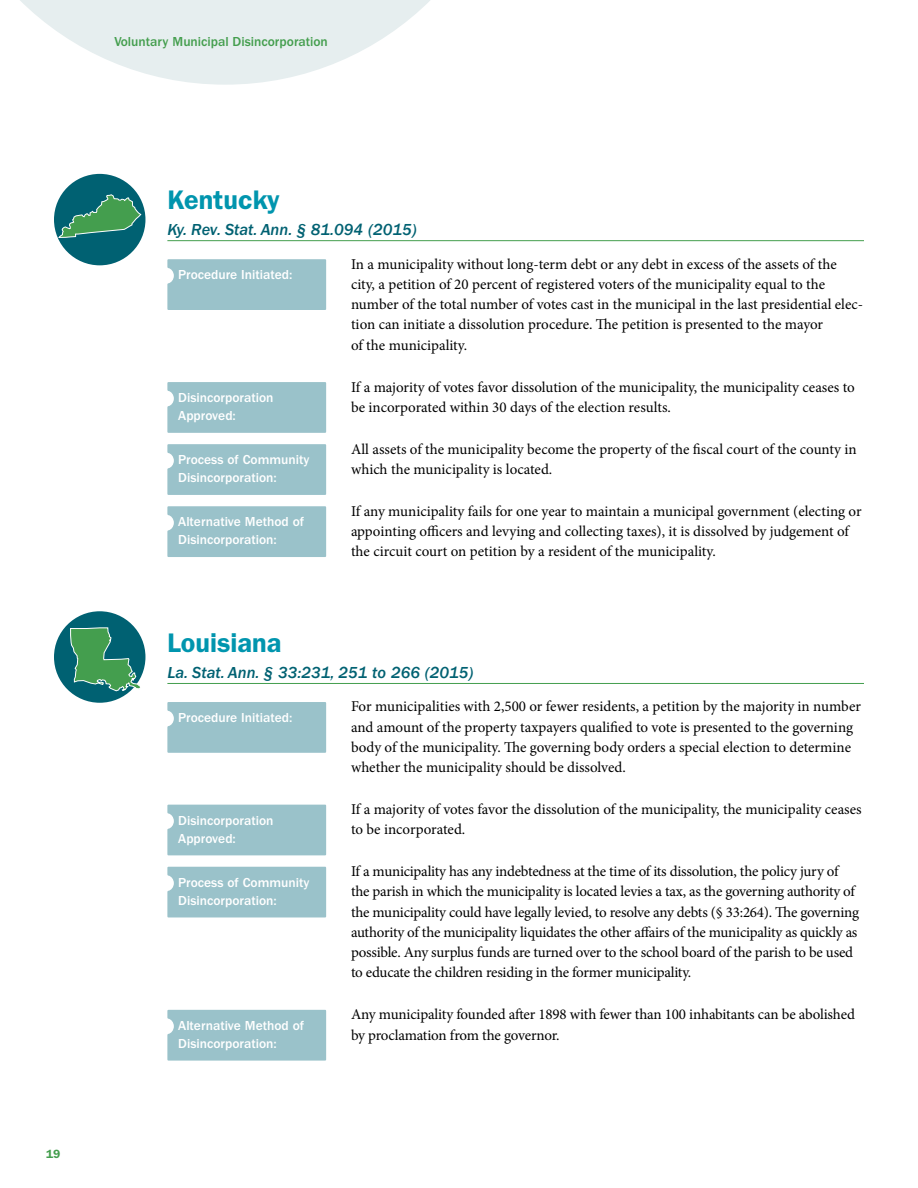
<style>
.page{position:relative;width:918px;height:1188px;background:#fff}
.page>*{position:absolute;margin:0;border:0;box-sizing:border-box;transform-origin:0 0}
.t1{font:600 27px "Franklin Gothic";color:#0095ae}
.t2{font:italic 500 16.5px "Franklin Gothic";color:#006172}
.t3{font:15px/20.2px "Minion Pro";letter-spacing:-.01em;color:#000}
.t4{font:500 13.5px/18px "ITC Franklin Gothic Std";color:#fff}
.t5{font:500 13.5px "ITC Franklin Gothic Std";color:#449e4e}
.t6{font:600 12px "Franklin Gothic";color:#449e4e}
</style>
<div class="page">
<svg style="left:20px;top:0;width:410px;height:85px;fill:#e6eeef"></svg>
<hr style="left:167px;top:240px;width:697px;height:1px;background:#449e4e">
<hr style="left:167px;top:683px;width:697px;height:1px;background:#449e4e">
<div style="left:167px;top:259px;width:159px;height:51px;background:#9ac2ca"></div>
<div style="left:167px;top:382px;width:159px;height:51px;background:#9ac2ca"></div>
<div style="left:167px;top:444px;width:159px;height:51px;background:#9ac2ca"></div>
<div style="left:167px;top:506px;width:159px;height:51px;background:#9ac2ca"></div>
<div style="left:167px;top:702px;width:159px;height:51px;background:#9ac2ca"></div>
<div style="left:167px;top:805px;width:159px;height:50px;background:#9ac2ca"></div>
<div style="left:167px;top:867px;width:159px;height:50px;background:#9ac2ca"></div>
<div style="left:167px;top:1010px;width:159px;height:51px;background:#9ac2ca"></div>
<div style="left:54px;top:174px;width:91px;height:91px;background:#006172;border-radius:50%"></div>
<div style="left:54px;top:611px;width:91px;height:92px;background:#006172;border-radius:50%"></div>
<svg style="left:58px;top:194px;width:84px;height:44px"></svg>
<svg style="left:70px;top:627px;width:71px;height:65px"></svg>
<p class="t5" style="left:114px;top:34px;width:215px">Voluntary Municipal Disincorporation</p>
<p class="t6" style="left:46px;top:1147px;width:16px">19</p>
<h1 class="t1" style="left:167px;top:184px;width:114px">Kentucky</h1>
<p class="t2" style="left:167px;top:220px;width:251px">Ky. Rev. Stat. Ann. § 81.094 (2015)</p>
<p class="t4" style="left:178px;top:266px;width:116px">Procedure Initiated:</p>
<p class="t3" style="left:351px;top:254px;width:514px">In a municipality without long-term debt or any debt in excess of the assets of the city, a petition of 20 percent of registered voters of the municipality equal to the number of the total number of votes cast in the municipal in the last presidential elec&shy;tion can initiate a dissolution procedure. The petition is presented to the mayor<br>of the municipality.</p>
<p class="t4" style="left:178px;top:389px;width:97px">Disincorporation<br>Approved:</p>
<p class="t4" style="left:178px;top:451px;width:133px">Process of Community<br>Disincorporation:</p>
<p class="t4" style="left:178px;top:513px;width:128px">Alternative Method of<br>Disincorporation:</p>
<p class="t3" style="left:351px;top:377px;width:505px">If a majority of votes favor dissolution of the municipality, the municipality ceases to be incorporated within 30 days of the election results.</p>
<p class="t3" style="left:351px;top:439px;width:507px">All assets of the municipality become the property of the fiscal court of the county in which the municipality is located.</p>
<p class="t3" style="left:351px;top:501px;width:512px">If any municipality fails for one year to maintain a municipal government (electing or appointing officers and levying and collecting taxes), it is dissolved by judgement of the circuit court on petition by a resident of the municipality.</p>
<h1 class="t1" style="left:167px;top:627px;width:115px">Louisiana</h1>
<p class="t2" style="left:167px;top:663px;width:308px">La. Stat. Ann. § 33:231, 251 to 266 (2015)</p>
<p class="t4" style="left:178px;top:709px;width:116px">Procedure Initiated:</p>
<p class="t3" style="left:351px;top:697px;width:511px">For municipalities with 2,500 or fewer residents, a petition by the majority in number and amount of the property taxpayers qualified to vote is presented to the governing body of the municipality. The governing body orders a special election to determine whether the municipality should be dissolved.</p>
<p class="t4" style="left:178px;top:811px;width:97px">Disincorporation<br>Approved:</p>
<p class="t4" style="left:178px;top:873px;width:133px">Process of Community<br>Disincorporation:</p>
<p class="t4" style="left:178px;top:1017px;width:128px">Alternative Method of<br>Disincorporation:</p>
<p class="t3" style="left:351px;top:799px;width:512px">If a majority of votes favor the dissolution of the municipality, the municipality ceases to be incorporated.</p>
<p class="t3" style="left:351px;top:861px;width:510px">If a municipality has any indebtedness at the time of its dissolution, the policy jury of the parish in which the municipality is located levies a tax, as the governing authority of the municipality could have legally levied, to resolve any debts (§ 33:264). The governing authority of the municipality liquidates the other affairs of the municipality as quickly as possible. Any surplus funds are turned over to the school board of the parish to be used to educate the children residing in the former municipality.</p>
<p class="t3" style="left:351px;top:1004px;width:505px">Any municipality founded after 1898 with fewer than 100 inhabitants can be abolished by proclamation from the governor.</p>
</div>
